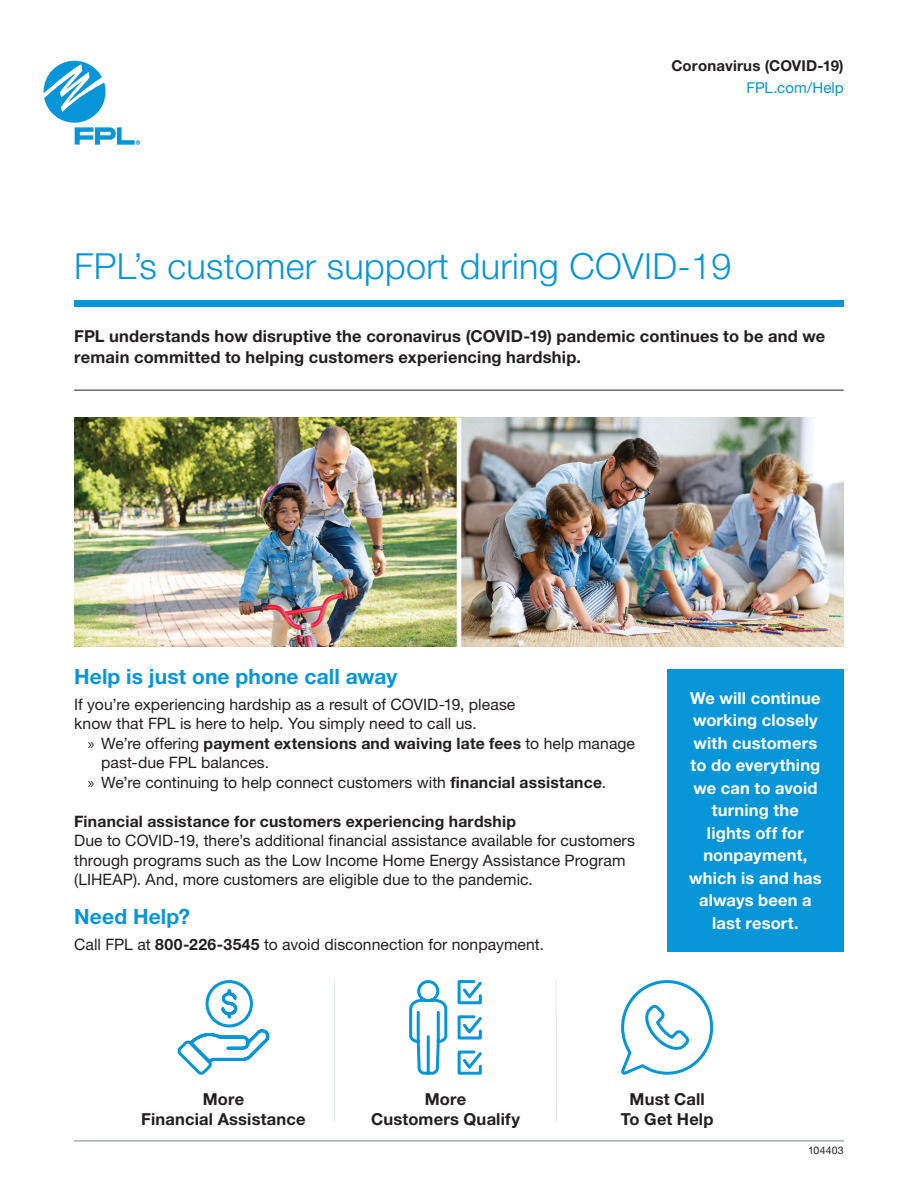
<style>
.page{position:relative;width:918px;height:1188px;background:#fff}
.page>*{position:absolute;margin:0;border:0;box-sizing:border-box;transform-origin:0 0}
.t1{font:300 36px "Helvetica Neue LT Std";letter-spacing:.01em;color:#0696d7}
.t2{font:700 21px "Helvetica Neue LT Std";letter-spacing:.005em;color:#0696d7}
.t3{font:700 16.5px/19.5px "Helvetica Neue LT Std";letter-spacing:.01em;color:#231f20;text-align:center}
.t4{font:700 16.5px/22.5px "Helvetica Neue LT Std";letter-spacing:.01em;color:#fff;text-align:center}
.t5{font:15.75px/19.5px "Helvetica Neue LT Std";letter-spacing:.005em;color:#231f20}
.t6{font:700 15.75px "Helvetica Neue LT Std";letter-spacing:.015em;color:#231f20}
.t7{font:700 15px "Helvetica Neue LT Std";letter-spacing:.015em;color:#231f20}
.t8{font:15px "Helvetica Neue LT Std";letter-spacing:.005em;color:#0696d7}
.t9{font:10.5px "Helvetica Neue LT Std";letter-spacing:.02em;color:#231f20}
.s1{font-family:"Myriad Pro";font-weight:400}
.s2{font-weight:400}
.s3{font-family:"Myriad Pro"}
.s4{font-weight:700}
</style>
<div class="page">
<div style="left:74px;top:300px;width:770px;height:7px;background:#0696d7"></div>
<hr style="left:74px;top:1140px;width:770px;height:1px;background:#c7c8ca">
<svg style="left:44px;top:61px;width:96px;height:84px"></svg>
<hr style="left:74px;top:390px;width:770px;height:1px;background:#231f20">
<img style="left:74px;top:418px;width:770px;height:229px">
<svg style="left:177px;top:980px;width:93px;height:95px"></svg>
<svg style="left:409px;top:980px;width:73px;height:95px"></svg>
<svg style="left:621px;top:980px;width:93px;height:95px"></svg>
<hr style="left:334px;top:980px;width:1px;height:142px;background:#e5e8ea">
<hr style="left:556px;top:980px;width:1px;height:142px;background:#e5e8ea">
<div style="left:667px;top:669px;width:177px;height:282px;background:#0696d7"></div>
<hr style="left:457px;top:418px;width:4px;height:229px;background:#fff">
<p class="t7" style="left:671px;top:57px;width:174px">Coronavirus (COVID-19)</p>
<p class="t8" style="left:747px;top:79px;width:99px">FPL.com/Help</p>
<h1 class="t1" style="left:74px;top:244px;width:659px">FPL’s customer support during COVID-19</h1>
<p class="t3" style="left:74px;top:325px;width:753px;line-height:21px;text-align:left">FPL understands how disruptive the coronavirus (COVID-19) pandemic continues to be and we remain committed to helping customers experiencing hardship.</p>
<h2 class="t2" style="left:74px;top:664px;width:325px">Help is just one phone call away</h2>
<p class="t5" style="left:74px;top:694px;width:443px">If you’re experiencing hardship as a result of COVID-19, please know that FPL is here to help. You simply need to call us.</p>
<p class="t6" style="left:88px;top:734px;width:549px"><span class="s1">»</span> <span class="s2">We’re offering</span> payment extensions and waiving late fees <span class="s2">to help manage</span></p>
<p class="t5" style="left:101px;top:753px;width:170px">past-due FPL balances.</p>
<p class="t5" style="left:88px;top:772px;width:520px"><span class="s3">»</span> We’re continuing to help connect customers with <span class="s4">financial assistance</span>.</p>
<p class="t6" style="left:74px;top:811px;width:443px">Financial assistance for customers experiencing hardship</p>
<p class="t5" style="left:74px;top:831px;width:562px">Due to COVID-19, there’s additional financial assistance available for customers through programs such as the Low Income Home Energy Assistance Program (LIHEAP). And, more customers are eligible due to the pandemic.</p>
<h2 class="t2" style="left:74px;top:904px;width:117px">Need Help?</h2>
<p class="t5" style="left:74px;top:934px;width:471px">Call FPL at <span class="s4">800-226-3545</span> to avoid disconnection for nonpayment.</p>
<p class="t4" style="left:689px;top:686px;width:134px">We will continue working closely with customers to do everything we can to avoid turning the lights off for nonpayment, which is and has always been a last resort.</p>
<p class="t3" style="left:141px;top:1089px;width:166px">More<br>Financial Assistance</p>
<p class="t3" style="left:371px;top:1089px;width:150px">More<br>Customers Qualify</p>
<p class="t3" style="left:621px;top:1089px;width:94px">Must Call<br>To Get Help</p>
<p class="t9" style="left:808px;top:1144px;width:37px">104403</p>
</div>
